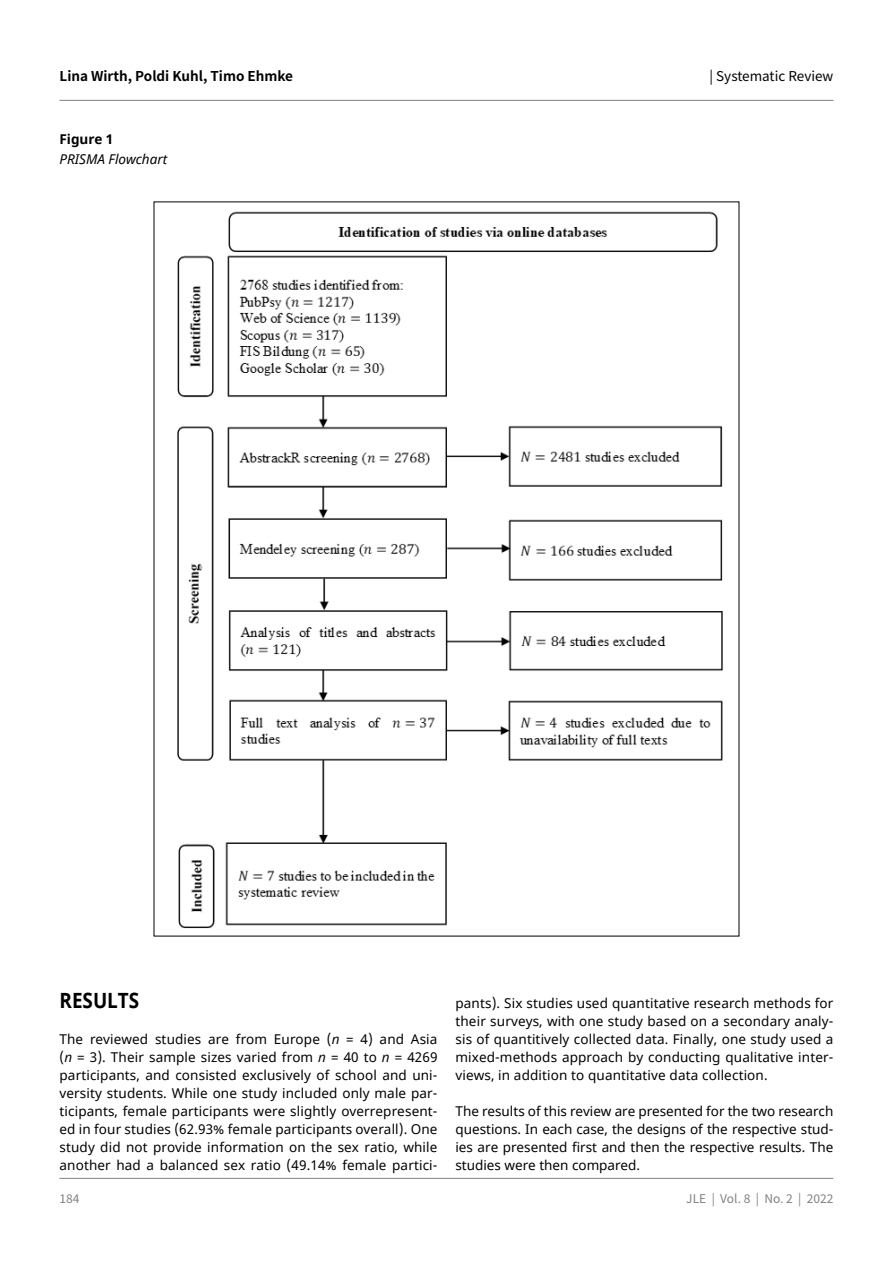
<style>
.page{position:relative;width:893px;height:1263px;background:#fff}
.page>*{position:absolute;margin:0;border:0;box-sizing:border-box;transform-origin:0 0}
.t1{font:700 21px "Noto Sans";color:#000;scale:.9 1}
.t2{font:13.5px/18px "Noto Sans";letter-spacing:.01em;color:#000;text-align:justify}
.t3{font:700 13.5px "Noto Sans JP";color:#000}
.t4{font:13.5px "Noto Sans JP";color:#000}
.t5{font:italic 13.5px "Noto Sans";color:#000}
.t6{font:700 13.5px "Noto Sans";color:#000}
.t7{font:12px "Noto Sans JP";color:#818084}
.s1{font-style:italic}
</style>
<div class="page">
<hr style="left:60px;top:100px;width:773px;height:1px;background:#818084">
<hr style="left:59px;top:1178px;width:774px;height:1px;background:#818084">
<img style="left:177px;top:211px;width:546px;height:718px">
<p class="t3" style="left:60px;top:68px;width:235px">Lina Wirth, Poldi Kuhl, Timo Ehmke</p>
<p class="t6" style="left:60px;top:130px;width:55px">Figure 1</p>
<p class="t5" style="left:60px;top:150px;width:109px">PRISMA Flowchart</p>
<p class="t4" style="left:710px;top:68px;width:125px">| Systematic Review</p>
<h1 class="t1" style="left:60px;top:986px;width:90px">RESULTS</h1>
<p class="t2" style="left:60px;top:1031px;width:379px">The reviewed studies are from Europe (<span class="s1">n</span> = 4) and Asia (<span class="s1">n</span> = 3). Their sample sizes varied from <span class="s1">n</span> = 40 to <span class="s1">n</span> = 4269 participants, and consisted exclusively of school and uni&shy;versity students. While one study included only male par&shy;ticipants, female participants were slightly overrepresent&shy;ed in four studies (62.93% female participants overall). One study did not provide information on the sex ratio, while another had a balanced sex ratio (49.14% female partici-</p>
<p class="t2" style="left:455px;top:995px;width:379px">pants). Six studies used quantitative research methods for their surveys, with one study based on a secondary analy&shy;sis of quantitively collected data. Finally, one study used a mixed-methods approach by conducting qualitative inter&shy;views, in addition to quantitative data collection.</p>
<p class="t2" style="left:455px;top:1103px;width:379px">The results of this review are presented for the two research questions. In each case, the designs of the respective stud&shy;ies are presented first and then the respective results. The studies were then compared.</p>
<p class="t7" style="left:60px;top:1192px;width:21px">184</p>
<p class="t7" style="left:686px;top:1192px;width:149px">JLE | Vol. 8 | No. 2 | 2022</p>
</div>
